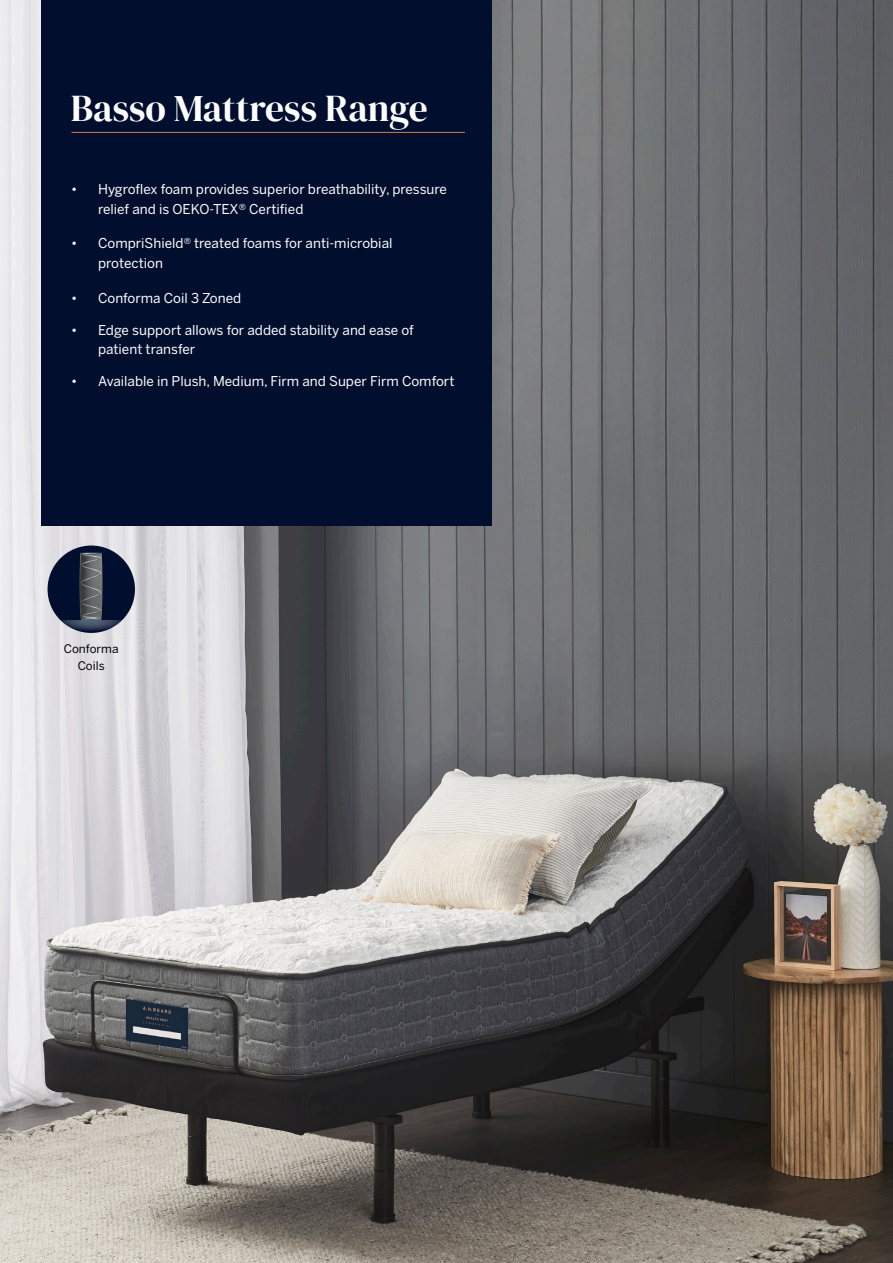
<style>
.page{position:relative;width:893px;height:1263px;background:#fff}
.page>*{position:absolute;margin:0;border:0;box-sizing:border-box;transform-origin:0 0}
.t1{font:37.5px "DM Serif Display";color:#fff}
.t2{font:13.5px/19.5px "Benton Sans";color:#fff}
.t3{font:11.7px "Benton Sans";color:#000001}
</style>
<div class="page">
<img style="left:0;top:0;width:893px;height:1263px">
<div style="left:42px;top:0;width:450px;height:525px;background:#010e2d"></div>
<hr style="left:72px;top:132px;width:393px;height:1px;background:#d67f48">
<svg style="left:48px;top:545px;width:87px;height:88px"></svg>
<img style="left:48px;top:553px;width:87px;height:80px">
<p class="t1" style="left:71px;top:86px;width:359px">Basso Mattress Range</p>
<p class="t2" style="left:98px;top:179px;width:350px;text-indent:-27px">• Hygroflex foam provides superior breathability, pressure relief and is OEKO-TEX® Certified</p>
<p class="t2" style="left:98px;top:233px;width:296px;text-indent:-27px">• CompriShield® treated foams for anti-microbial protection</p>
<p class="t2" style="left:71px;top:288px;width:172px">• Conforma Coil 3 Zoned</p>
<p class="t2" style="left:98px;top:320px;width:317px;text-indent:-27px">• Edge support allows for added stability and ease of patient transfer</p>
<p class="t2" style="left:71px;top:371px;width:385px">• Available in Plush, Medium, Firm and Super Firm Comfort</p>
<p class="t3" style="left:64px;top:641px;width:56px">Conforma</p>
<p class="t3" style="left:78px;top:658px;width:28px">Coils</p>
</div>
